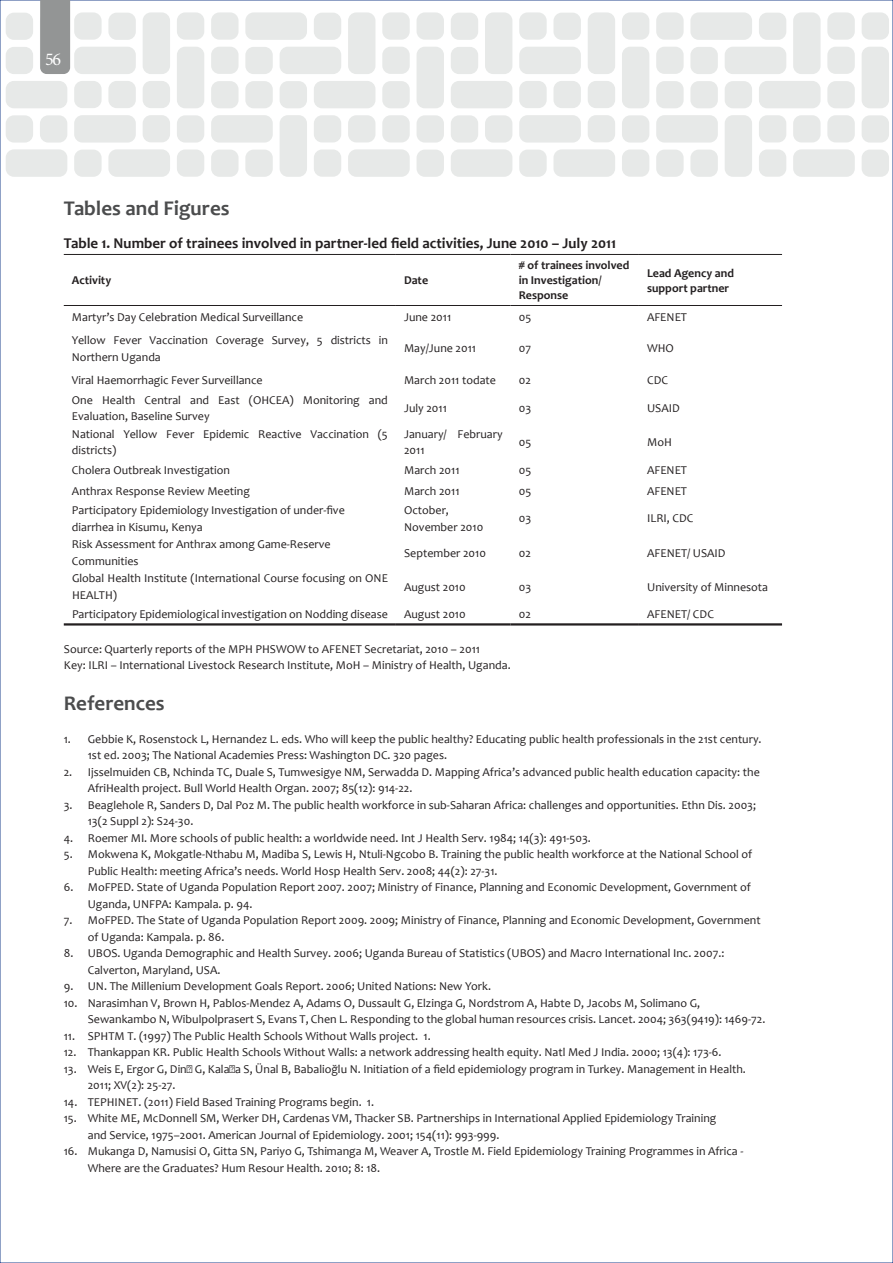
<style>
.page{position:relative;width:893px;height:1263px;background:#fff}
.page>*{position:absolute;margin:0;border:0;box-sizing:border-box;transform-origin:0 0}
.t1{font:700 21px "Candara";color:#4b4c4d}
.t2{font:18px "Minion Pro";color:#fff}
.t3{font:700 15px "Candara";color:#231f20}
.t4{font:12px/16.5px "Candara";color:#231f20}
.t5{font:700 12px/15px "Candara";color:#231f20}
</style>
<div class="page">
<svg style="left:6px;top:12px;width:883px;height:165px;fill:#e7e9e8"></svg>
<div style="left:40px;top:0;width:30px;height:74px;background:#939595"></div>
<hr style="left:64px;top:623px;width:332px;height:2px;background:#231f20">
<hr style="left:396px;top:623px;width:115px;height:2px;background:#231f20">
<hr style="left:511px;top:623px;width:128px;height:2px;background:#231f20">
<hr style="left:639px;top:623px;width:143px;height:2px;background:#231f20">
<hr style="left:64px;top:254px;width:332px;height:1px;background:#231f20">
<hr style="left:396px;top:254px;width:115px;height:1px;background:#231f20">
<hr style="left:511px;top:254px;width:128px;height:1px;background:#231f20">
<hr style="left:639px;top:254px;width:143px;height:1px;background:#231f20">
<hr style="left:64px;top:305px;width:332px;height:1px;background:#231f20">
<hr style="left:396px;top:305px;width:115px;height:1px;background:#231f20">
<hr style="left:511px;top:305px;width:128px;height:1px;background:#231f20">
<hr style="left:639px;top:305px;width:143px;height:1px;background:#231f20">
<h2 class="t2" style="left:45px;top:47px;width:18px">56</h2>
<h1 class="t1" style="left:64px;top:196px;width:167px">Tables and Figures</h1>
<p class="t3" style="left:64px;top:234px;width:554px">Table 1. Number of trainees involved in partner-led field activities, June 2010 – July 2011</p>
<p class="t5" style="left:72px;top:273px;width:41px">Activity</p>
<p class="t5" style="left:404px;top:273px;width:26px">Date</p>
<p class="t5" style="left:519px;top:258px;width:112px"># of trainees involved in Investigation/<br>Response</p>
<p class="t5" style="left:647px;top:265px;width:88px">Lead Agency and support partner</p>
<p class="t4" style="left:72px;top:309px;width:233px">Martyr’s Day Celebration Medical Surveillance</p>
<p class="t4" style="left:404px;top:309px;width:49px">June 2011</p>
<p class="t4" style="left:519px;top:309px;width:14px">05</p>
<p class="t4" style="left:647px;top:309px;width:41px">AFENET</p>
<p class="t4" style="left:72px;top:332px;width:317px">Yellow Fever Vaccination Coverage Survey, 5 districts in<br>Northern Uganda</p>
<p class="t4" style="left:404px;top:340px;width:74px">May/June 2011</p>
<p class="t4" style="left:519px;top:340px;width:14px">07</p>
<p class="t4" style="left:647px;top:340px;width:28px">WHO</p>
<p class="t4" style="left:72px;top:372px;width:192px">Viral Haemorrhagic Fever Surveillance</p>
<p class="t4" style="left:404px;top:372px;width:94px">March 2011 todate</p>
<p class="t4" style="left:519px;top:372px;width:14px">02</p>
<p class="t4" style="left:647px;top:372px;width:23px">CDC</p>
<p class="t4" style="left:72px;top:391px;width:317px">One Health Central and East (OHCEA) Monitoring and<br>Evaluation, Baseline Survey</p>
<p class="t4" style="left:404px;top:400px;width:44px">July 2011</p>
<p class="t4" style="left:519px;top:400px;width:14px">03</p>
<p class="t4" style="left:647px;top:400px;width:34px">USAID</p>
<p class="t4" style="left:72px;top:426px;width:317px">National Yellow Fever Epidemic Reactive Vaccination (5 districts)</p>
<p class="t4" style="left:404px;top:426px;width:100px">January/ February<br>2011</p>
<p class="t4" style="left:519px;top:434px;width:14px">05</p>
<p class="t4" style="left:647px;top:434px;width:26px">MoH</p>
<p class="t4" style="left:72px;top:461px;width:160px">Cholera Outbreak Investigation</p>
<p class="t4" style="left:404px;top:461px;width:57px">March 2011</p>
<p class="t4" style="left:519px;top:461px;width:14px">05</p>
<p class="t4" style="left:647px;top:461px;width:41px">AFENET</p>
<p class="t4" style="left:72px;top:483px;width:179px">Anthrax Response Review Meeting</p>
<p class="t4" style="left:404px;top:483px;width:57px">March 2011</p>
<p class="t4" style="left:519px;top:483px;width:14px">05</p>
<p class="t4" style="left:647px;top:483px;width:41px">AFENET</p>
<p class="t4" style="left:72px;top:502px;width:274px">Participatory Epidemiology Investigation of under-five diarrhea in Kisumu, Kenya</p>
<p class="t4" style="left:404px;top:502px;width:81px">October,<br>November 2010</p>
<p class="t4" style="left:519px;top:510px;width:14px">03</p>
<p class="t4" style="left:647px;top:510px;width:48px">ILRI, CDC</p>
<p class="t4" style="left:72px;top:536px;width:260px">Risk Assessment for Anthrax among Game-Reserve<br>Communities</p>
<p class="t4" style="left:404px;top:544px;width:83px">September 2010</p>
<p class="t4" style="left:519px;top:544px;width:14px">02</p>
<p class="t4" style="left:647px;top:544px;width:80px">AFENET/ USAID</p>
<p class="t4" style="left:72px;top:570px;width:317px">Global Health Institute (International Course focusing on ONE<br>HEALTH)</p>
<p class="t4" style="left:404px;top:578px;width:63px">August 2010</p>
<p class="t4" style="left:519px;top:578px;width:14px">03</p>
<p class="t4" style="left:647px;top:578px;width:122px">University of Minnesota</p>
<p class="t4" style="left:72px;top:605px;width:317px">Participatory Epidemiological investigation on Nodding disease</p>
<p class="t4" style="left:404px;top:605px;width:63px">August 2010</p>
<p class="t4" style="left:519px;top:605px;width:14px">02</p>
<p class="t4" style="left:647px;top:605px;width:68px">AFENET/ CDC</p>
<p class="t4" style="left:64px;top:640px;width:448px">Source: Quarterly reports of the MPH PHSWOW to AFENET Secretariat, 2010 – 2011<br>Key: ILRI – International Livestock Research Institute, MoH – Ministry of Health, Uganda.</p>
<h1 class="t1" style="left:64px;top:690px;width:102px">References</h1>
<p class="t4" style="left:88px;top:730px;width:675px;text-indent:-24px">1. Gebbie K, Rosenstock L, Hernandez L. eds. Who will keep the public healthy? Educating public health professionals in the 21st century.<br>1st ed. 2003; The National Academies Press: Washington DC. 320 pages.</p>
<p class="t4" style="left:88px;top:763px;width:673px;text-indent:-24px">2. Ijsselmuiden CB, Nchinda TC, Duale S, Tumwesigye NM, Serwadda D. Mapping Africa’s advanced public health education capacity: the<br>AfriHealth project. Bull World Health Organ. 2007; 85(12): 914-22.</p>
<p class="t4" style="left:88px;top:796px;width:670px;text-indent:-24px">3. Beaglehole R, Sanders D, Dal Poz M. The public health workforce in sub-Saharan Africa: challenges and opportunities. Ethn Dis. 2003;<br>13(2 Suppl 2): S24-30.</p>
<p class="t4" style="left:64px;top:829px;width:529px">4. Roemer MI. More schools of public health: a worldwide need. Int J Health Serv. 1984; 14(3): 491-503.</p>
<p class="t4" style="left:88px;top:846px;width:666px;text-indent:-24px">5. Mokwena K, Mokgatle-Nthabu M, Madiba S, Lewis H, Ntuli-Ngcobo B. Training the public health workforce at the National School of<br>Public Health: meeting Africa’s needs. World Hosp Health Serv. 2008; 44(2): 27-31.</p>
<p class="t4" style="left:88px;top:879px;width:665px;text-indent:-24px">6. MoFPED. State of Uganda Population Report 2007. 2007; Ministry of Finance, Planning and Economic Development, Government of<br>Uganda, UNFPA: Kampala. p. 94.</p>
<p class="t4" style="left:88px;top:912px;width:674px;text-indent:-24px">7. MoFPED. The State of Uganda Population Report 2009. 2009; Ministry of Finance, Planning and Economic Development, Government of Uganda: Kampala. p. 86.</p>
<p class="t4" style="left:88px;top:945px;width:638px;text-indent:-24px">8. UBOS. Uganda Demographic and Health Survey. 2006; Uganda Bureau of Statistics (UBOS) and Macro International Inc. 2007.:<br>Calverton, Maryland, USA.</p>
<p class="t4" style="left:64px;top:978px;width:429px">9. UN. The Millenium Development Goals Report. 2006; United Nations: New York.</p>
<p class="t4" style="left:88px;top:994px;width:679px;text-indent:-24px">10. Narasimhan V, Brown H, Pablos-Mendez A, Adams O, Dussault G, Elzinga G, Nordstrom A, Habte D, Jacobs M, Solimano G,<br>Sewankambo N, Wibulpolprasert S, Evans T, Chen L. Responding to the global human resources crisis. Lancet. 2004; 363(9419): 1469-72.</p>
<p class="t4" style="left:64px;top:1027px;width:368px">11. SPHTM T. (1997) The Public Health Schools Without Walls project. 1.</p>
<p class="t4" style="left:64px;top:1044px;width:659px">12. Thankappan KR. Public Health Schools Without Walls: a network addressing health equity. Natl Med J India. 2000; 13(4): 173-6.</p>
<p class="t4" style="left:88px;top:1060px;width:660px;text-indent:-24px">13. Weis E, Ergor G, Dinҫ G, Kalaҫa S, Ünal B, Babalioğlu N. Initiation of a field epidemiology program in Turkey. Management in Health.<br>2011; XV(2): 25-27.</p>
<p class="t4" style="left:64px;top:1093px;width:312px">14. TEPHINET. (2011) Field Based Training Programs begin. 1.</p>
<p class="t4" style="left:88px;top:1110px;width:630px;text-indent:-24px">15. White ME, McDonnell SM, Werker DH, Cardenas VM, Thacker SB. Partnerships in International Applied Epidemiology Training and Service, 1975–2001. American Journal of Epidemiology. 2001; 154(11): 993-999.</p>
<p class="t4" style="left:88px;top:1143px;width:657px;text-indent:-24px">16. Mukanga D, Namusisi O, Gitta SN, Pariyo G, Tshimanga M, Weaver A, Trostle M. Field Epidemiology Training Programmes in Africa -<br>Where are the Graduates? Hum Resour Health. 2010; 8: 18.</p>
</div>
